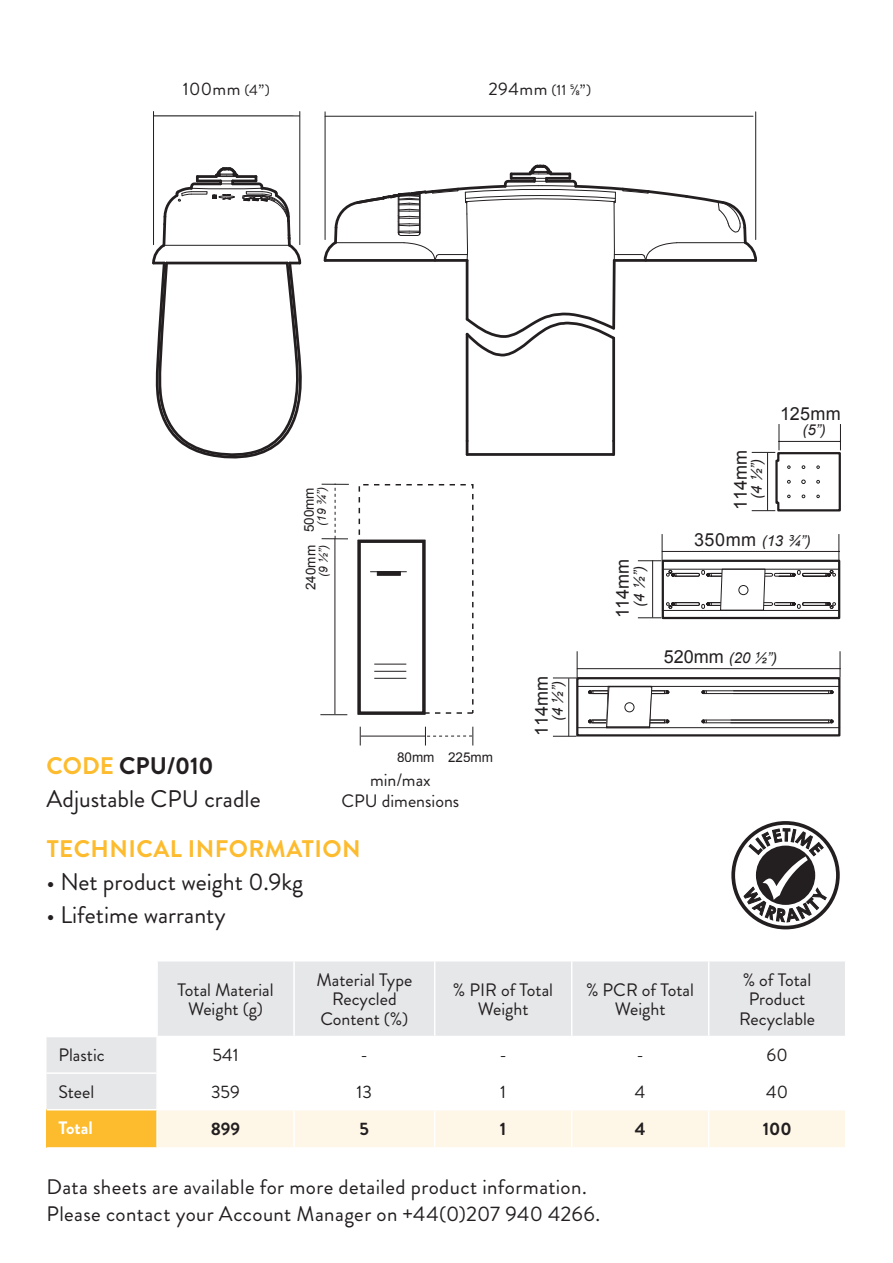
<style>
.page{position:relative;width:893px;height:1263px;background:#fff}
.page>*{position:absolute;margin:0;border:0;box-sizing:border-box;transform-origin:0 0}
.t1{font:24px/33px "Brandon Grotesque";color:#231f20}
.t2{font:700 24px "Brandon Grotesque";letter-spacing:.02em;color:#fdbb2e}
.t3{font:21.9px "Arial";color:#231f20}
.t4{font:21px/26.4px "Brandon Grotesque";letter-spacing:.02em;color:#231f20}
.t5{font:italic 18.3px "Arial";color:#231f20}
.t6{font:18px/19.2px "Brandon Grotesque";color:#231f20;text-align:center}
.t7{font:18px "Arial";color:#231f20}
.t8{font:700 18px "Brandon Grotesque";color:#231f20}
.t9{font:700 18px "Brandon Grotesque";color:#fff}
.t10{font:italic 15px "Arial";color:#231f20}
.t11{font:15px "Brandon Grotesque";color:#231f20}
.t12{font:13.5px "Arial";color:#231f20}
.t13{font:italic 12px "Arial";color:#231f20}
.s1{font-size:15px}
.s2{font-size:18px}
.s3{font-style:italic;font-size:18.3px}
.s4{font-style:normal;font-size:21.9px}
.s5{font-weight:700;color:#fdbb2e}
.s6{font-weight:700}
.s7{font-style:normal;font-size:18px}
</style>
<div class="page">
<svg style="left:553px;top:652px;width:288px;height:85px"></svg>
<div style="left:625px;top:703px;width:9px;height:9px;background:#fff;border-radius:50%"></div>
<div style="left:624px;top:702px;width:10px;height:10px;border:1px solid #231f20;border-radius:50%"></div>
<svg style="left:638px;top:535px;width:203px;height:85px"></svg>
<hr style="left:652px;top:561px;width:1px;height:56px;background:#231f20">
<svg style="left:752px;top:424px;width:89px;height:88px"></svg>
<div style="left:359px;top:484px;width:115px;height:230px;border:2px dashed #231f20"></div>
<div style="left:358px;top:540px;width:67px;height:175px;border:3px solid #231f20"></div>
<svg style="left:320px;top:714px;width:27px;height:1px"></svg>
<svg style="left:360px;top:727px;width:1px;height:18px"></svg>
<hr style="left:334px;top:539px;width:1px;height:175px;background:#231f20">
<svg style="left:322px;top:484px;width:27px;height:55px"></svg>
<hr style="left:361px;top:735px;width:64px;height:2px;background:#231f20">
<svg style="left:425px;top:727px;width:48px;height:18px"></svg>
<hr style="left:370px;top:571px;width:37px;height:1px;background:#231f20">
<hr style="left:377px;top:571px;width:23px;height:4px;background:#231f20">
<div style="left:377px;top:571px;width:24px;height:5px;border:1px solid #231f20"></div>
<hr style="left:374px;top:664px;width:32px;height:1px;background:#231f20">
<hr style="left:374px;top:678px;width:32px;height:1px;background:#231f20">
<hr style="left:374px;top:671px;width:32px;height:1px;background:#231f20">
<hr style="left:153px;top:112px;width:1px;height:133px;background:#231f20">
<hr style="left:299px;top:112px;width:1px;height:133px;background:#231f20">
<hr style="left:154px;top:115px;width:146px;height:1px;background:#231f20">
<svg style="left:152px;top:165px;width:150px;height:294px"></svg>
<hr style="left:325px;top:112px;width:1px;height:128px;background:#231f20">
<hr style="left:755px;top:112px;width:1px;height:128px;background:#231f20">
<hr style="left:325px;top:116px;width:428px;height:1px;background:#231f20">
<hr style="left:467px;top:453px;width:147px;height:3px;background:#231f20">
<svg style="left:466px;top:441px;width:2px;height:13px"></svg>
<svg style="left:612px;top:441px;width:3px;height:13px"></svg>
<hr style="left:466px;top:334px;width:2px;height:107px;background:#231f20">
<hr style="left:612px;top:338px;width:3px;height:103px;background:#231f20">
<hr style="left:466px;top:260px;width:2px;height:59px;background:#231f20">
<svg style="left:612px;top:263px;width:4px;height:48px"></svg>
<svg style="left:465px;top:311px;width:151px;height:47px"></svg>
<svg style="left:323px;top:163px;width:435px;height:100px"></svg>
<svg style="left:47px;top:961px;width:798px;height:148px;fill:#ebeced"></svg>
<div style="left:47px;top:1110px;width:110px;height:38px;background:#fdbb2e"></div>
<div style="left:158px;top:1110px;width:687px;height:37px;background:#fef7e8"></div>
<hr style="left:47px;top:1036px;width:110px;height:1px;background:#fff">
<hr style="left:47px;top:1072px;width:110px;height:2px;background:#fff">
<hr style="left:47px;top:1147px;width:110px;height:2px;background:#fff">
<hr style="left:156px;top:1037px;width:2px;height:35px;background:#fff">
<hr style="left:293px;top:1037px;width:2px;height:35px;background:#fff">
<hr style="left:434px;top:1037px;width:1px;height:35px;background:#fff">
<hr style="left:571px;top:1037px;width:1px;height:35px;background:#fff">
<hr style="left:708px;top:1037px;width:1px;height:35px;background:#fff">
<hr style="left:157px;top:1072px;width:137px;height:2px;background:#fff">
<hr style="left:156px;top:1074px;width:2px;height:35px;background:#fff">
<hr style="left:294px;top:1072px;width:141px;height:2px;background:#fff">
<hr style="left:293px;top:1074px;width:2px;height:35px;background:#fff">
<hr style="left:435px;top:1072px;width:137px;height:2px;background:#fff">
<hr style="left:434px;top:1074px;width:1px;height:35px;background:#fff">
<hr style="left:572px;top:1072px;width:137px;height:2px;background:#fff">
<hr style="left:571px;top:1074px;width:1px;height:35px;background:#fff">
<hr style="left:709px;top:1072px;width:137px;height:2px;background:#fff">
<hr style="left:708px;top:1074px;width:1px;height:35px;background:#fff">
<hr style="left:156px;top:1110px;width:2px;height:37px;background:#fff">
<hr style="left:293px;top:1110px;width:2px;height:37px;background:#fff">
<hr style="left:434px;top:1110px;width:1px;height:37px;background:#fff">
<hr style="left:571px;top:1110px;width:1px;height:37px;background:#fff">
<hr style="left:708px;top:1110px;width:1px;height:37px;background:#fff">
<hr style="left:156px;top:961px;width:2px;height:75px;background:#fff">
<hr style="left:293px;top:961px;width:2px;height:75px;background:#fff">
<hr style="left:434px;top:961px;width:1px;height:75px;background:#fff">
<hr style="left:571px;top:961px;width:1px;height:75px;background:#fff">
<hr style="left:708px;top:961px;width:1px;height:75px;background:#fff">
<hr style="left:157px;top:1036px;width:137px;height:1px;background:#fff">
<hr style="left:294px;top:1036px;width:141px;height:1px;background:#fff">
<hr style="left:435px;top:1036px;width:137px;height:1px;background:#fff">
<hr style="left:572px;top:1036px;width:137px;height:1px;background:#fff">
<hr style="left:709px;top:1036px;width:137px;height:1px;background:#fff">
<svg style="left:733px;top:823px;width:105px;height:104px"></svg>
<div style="left:731px;top:821px;width:109px;height:108px;border:4px solid #231f20;border-radius:50%"></div>
<svg style="left:744px;top:828px;width:83px;height:94px"></svg>
<p class="t6" style="left:183px;top:79px;width:89px">100mm <span class="s1">(4”)</span></p>
<p class="t11" style="left:488px;top:79px;width:105px"><span class="s2">294mm</span> (11 ⅝”)</p>
<p class="t3" style="left:178px;top:82px;width:110px">100mm <span class="s3">(4”)</span></p>
<p class="t5" style="left:475px;top:83px;width:139px"><span class="s4">294mm</span> (11 ⅝”)</p>
<p class="t12" style="left:300px;top:532px;width:47px;rotate:-90deg">500mm</p>
<p class="t13" style="left:314px;top:526px;width:41px;rotate:-90deg">(19 ¾”)</p>
<p class="t12" style="left:302px;top:590px;width:47px;rotate:-90deg">240mm</p>
<p class="t13" style="left:315px;top:577px;width:34px;rotate:-90deg">(9 ½”)</p>
<p class="t12" style="left:397px;top:748px;width:39px">80mm</p>
<p class="t12" style="left:448px;top:748px;width:47px">225mm</p>
<h1 class="t1" style="left:47px;top:750px;width:216px"><span class="s5">CODE</span> <span class="s6">CPU/010<br></span>Adjustable CPU cradle</h1>
<h1 class="t2" style="left:47px;top:832px;width:157px">TECHN ICAL INFO</h1>
<h1 class="t2" style="left:248px;top:832px;width:93px">RMATION</h1>
<h1 class="t1" style="left:47px;top:866px;width:258px">• Net product weight 0.9kg</h1>
<h1 class="t1" style="left:47px;top:899px;width:181px">• Lifetime warranty</h1>
<p class="t6" style="left:341px;top:770px;width:119px;line-height:21px">min/max<br>CPU dimensions</p>
<p class="t7" style="left:530px;top:736px;width:62px;rotate:-90deg">114mm</p>
<p class="t10" style="left:548px;top:721px;width:42px;rotate:-90deg">(4 ½”)</p>
<p class="t7" style="left:611px;top:618px;width:61px;rotate:-90deg">114mm</p>
<p class="t10" style="left:629px;top:607px;width:44px;rotate:-90deg">(4 ½”)</p>
<p class="t7" style="left:729px;top:510px;width:62px;rotate:-90deg">114mm</p>
<p class="t10" style="left:747px;top:499px;width:42px;rotate:-90deg">(4 ½”)</p>
<p class="t7" style="left:780px;top:401px;width:62px">125mm</p>
<p class="t10" style="left:802px;top:420px;width:25px">(5”)</p>
<p class="t10" style="left:694px;top:531px;width:118px"><span class="s7">350mm</span> (13 ¾”)</p>
<p class="t10" style="left:664px;top:648px;width:115px"><span class="s7">520mm</span> (20 ½”)</p>
<p class="t6" style="left:178px;top:980px;width:98px">Total Material<br>Weight (g)</p>
<p class="t6" style="left:317px;top:970px;width:97px">Material Type<br>Recycled<br>Content (%)</p>
<p class="t6" style="left:453px;top:980px;width:101px">% PIR of Total<br>Weight</p>
<p class="t6" style="left:586px;top:980px;width:109px">% PCR of Total<br>Weight</p>
<p class="t6" style="left:739px;top:970px;width:77px">% of Total<br>Product<br>Recyclable</p>
<p class="t6" style="left:58px;top:1046px;width:48px">Plastic</p>
<p class="t6" style="left:213px;top:1046px;width:27px">541</p>
<p class="t6" style="left:361px;top:1046px;width:9px">-</p>
<p class="t6" style="left:499px;top:1046px;width:9px">-</p>
<p class="t6" style="left:636px;top:1046px;width:9px">-</p>
<p class="t6" style="left:767px;top:1046px;width:23px">60</p>
<p class="t6" style="left:58px;top:1082px;width:37px">Steel</p>
<p class="t6" style="left:211px;top:1082px;width:30px">359</p>
<p class="t6" style="left:357px;top:1082px;width:17px">13</p>
<p class="t6" style="left:500px;top:1082px;width:7px">1</p>
<p class="t6" style="left:635px;top:1082px;width:12px">4</p>
<p class="t6" style="left:766px;top:1082px;width:23px">40</p>
<p class="t9" style="left:58px;top:1115px;width:36px">TOTAL</p>
<p class="t8" style="left:211px;top:1116px;width:31px">899</p>
<p class="t8" style="left:360px;top:1116px;width:11px">5</p>
<p class="t8" style="left:500px;top:1116px;width:8px">1</p>
<p class="t8" style="left:635px;top:1116px;width:12px">4</p>
<p class="t8" style="left:763px;top:1116px;width:30px">100</p>
<p class="t4" style="left:47px;top:1174px;width:555px">Data sheets are available for more detailed product information.<br>Please contact your Account Manager on +44(0)207 940 4266.</p>
</div>
